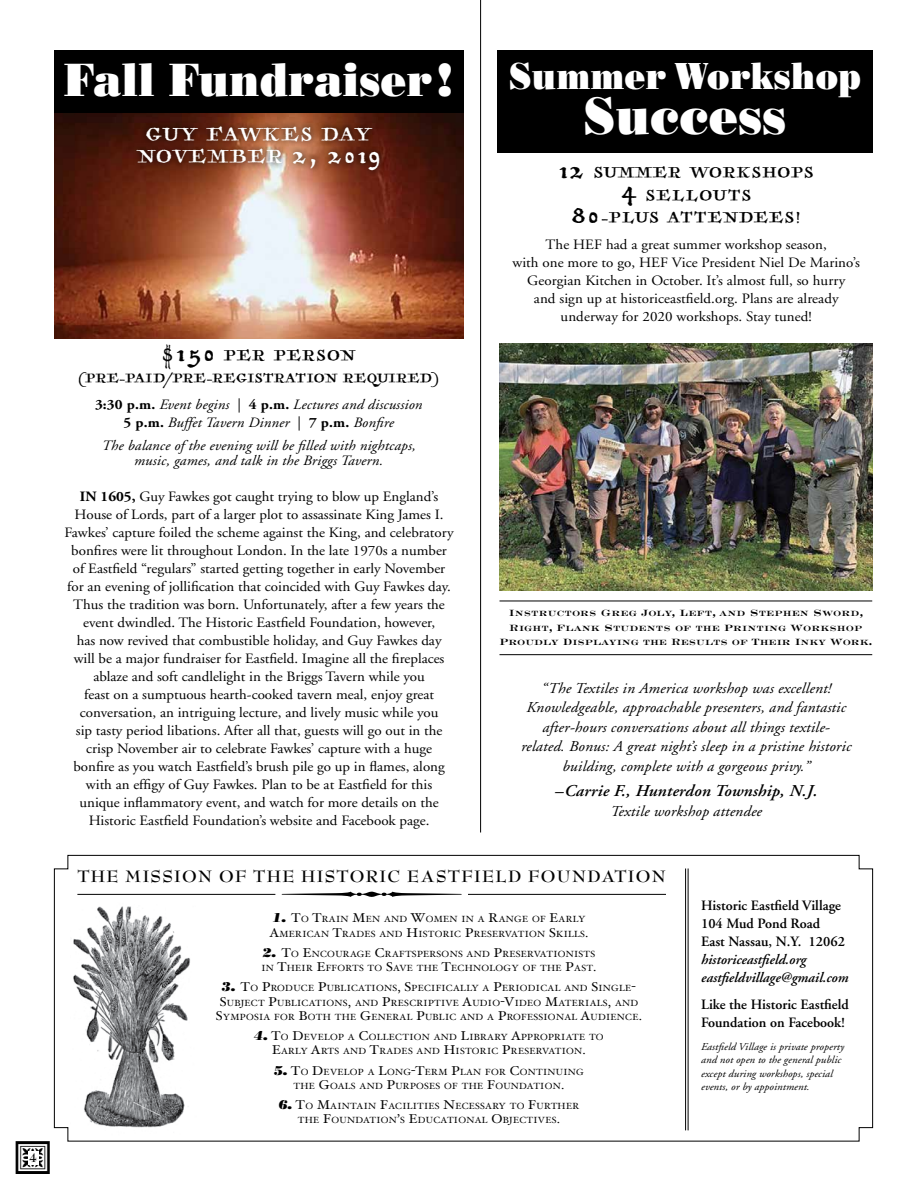
<style>
.page{position:relative;width:918px;height:1188px;background:#fff}
.page>*{position:absolute;margin:0;border:0;box-sizing:border-box;transform-origin:0 0}
.t1{font:52.5px "Bodoni Poster";letter-spacing:.01em;color:#fff;scale:.9 1}
.t2{font:46.5px "Bodoni Poster";letter-spacing:.01em;color:#fff;scale:.9 1}
.t3{font:24px/22.5px "Antiquarian";letter-spacing:.095em;color:#fff;text-align:center}
.t4{font:19.5px/22.5px "Antiquarian";letter-spacing:.095em;color:#000;text-align:center}
.t5{font:700 18px "Bernhard Modern";letter-spacing:.07em;color:#000;scale:1.05 1}
.t6{font:16.5px "Antiquarian";letter-spacing:.055em;color:#000}
.t7{font:italic 600 16.5px "Adobe Garamond";letter-spacing:.01em;color:#000;scale:1.05 1}
.t8{font:italic 15px/19.5px "Adobe Garamond";letter-spacing:.01em;color:#000;text-align:center;scale:1.05 1}
.t9{font:14.25px/18px "Adobe Garamond";color:#000;text-align:center;scale:1.05 1}
.t10{font:italic 14.25px/18px "Adobe Garamond";letter-spacing:.01em;color:#000;text-align:center;scale:1.05 1}
.t11{font:600 14.25px/18px "Adobe Garamond";color:#000}
.t12{font:italic 600 14.25px/18px "Adobe Garamond";color:#000}
.t13{font:13.5px/14.5px "Engravers LH Bold Face";color:#000;text-align:center}
.t14{font:700 13.5px "Bernhard Modern";color:#000}
.t15{font:italic 10.5px/13.5px "Adobe Garamond";letter-spacing:.01em;color:#000;scale:1.05 1}
.t16{font:8.85px/14.2px "Hoefler Text";letter-spacing:.03em;color:#000;text-align:center;scale:1.05 1}
.s1{font-size:36px}
.s2{font-size:28.5px}
.s3{font-weight:700;font-style:normal}
.s4{font-style:normal}
.s5{font-weight:700}
.s6{font-family:"Bodoni Poster";font-style:italic;font-size:12.75px}
.s7{font-size:12.75px}
</style>
<div class="page">
<svg style="left:54px;top:855px;width:819px;height:287px"></svg>
<hr style="left:688px;top:868px;width:1px;height:262px;background:#000">
<hr style="left:685px;top:868px;width:1px;height:262px;background:#000">
<img style="left:70px;top:903px;width:126px;height:233px">
<hr style="left:77px;top:894px;width:198px;height:1px;background:#000">
<hr style="left:468px;top:894px;width:198px;height:1px;background:#000">
<img style="left:54px;top:113px;width:410px;height:225px">
<img style="left:500px;top:344px;width:373px;height:246px">
<div style="left:54px;top:50px;width:410px;height:63px;background:#000"></div>
<div style="left:497px;top:50px;width:376px;height:103px;background:#000"></div>
<div style="left:130px;top:120px;width:256px;height:57px;background:#000;opacity:.85"></div>
<hr style="left:480px;top:0;width:1px;height:832px;background:#000">
<hr style="left:500px;top:601px;width:372px;height:1px;background:#000">
<hr style="left:500px;top:654px;width:372px;height:1px;background:#000">
<svg style="left:282px;top:892px;width:180px;height:5px"></svg>
<p class="t14" style="left:29px;top:1151px;width:9px">4</p>
<h2 class="t2" style="left:65px;top:51px;width:887px">Fall Fundraiser! <sup>Summer</sup> <sup>Workshop</sup></h2>
<h1 class="t1" style="left:584px;top:83px;width:226px">Success</h1>
<h3 class="t4" style="left:559px;top:159px;width:256px"><span class="s1">12</span> SUMMER WORKSHOPS<br><sup>4</sup> SELLOUTS<br><span class="s1">80</span>-PLUS ATTENDEES!</h3>
<p class="t9" style="left:512px;top:236px;width:333px">The HEF had a great summer workshop season,<br>with one more to go, HEF Vice President Niel De Marino’s Georgian Kitchen in October. It’s almost full, so hurry<br>and sign up at historiceastfield.org. Plans are already underway for 2020 workshops. Stay tuned!</p>
<h3 class="t3" style="left:137px;top:120px;width:245px">GUY FAWKES DAY<br>NOVEMBER <span class="s1">2, 2019</span></h3>
<h3 class="t4" style="left:162px;top:342px;width:194px"><span class="s2">$</span><span class="s1">150</span> PER PERSON</h3>
<p class="t6" style="left:79px;top:367px;width:362px">(PRE-PAID/PRE-REGISTRATION REQUIRED)</p>
<p class="t10" style="left:95px;top:396px;width:313px"><span class="s3">3:30 p.m.</span> Event begins <span class="s4">|</span> <span class="s3">4 p.m.</span> Lectures and discussion<br><span class="s3">5 p.m.</span> Buffet Tavern Dinner <span class="s4">|</span> <span class="s3">7 p.m.</span> Bonfire</p>
<p class="t10" style="left:102px;top:439px;width:301px;line-height:15px">The balance of the evening will be filled with nightcaps, music, games, and talk in the Briggs Tavern.</p>
<p class="t9" style="left:65px;top:488px;width:372px"><span class="s5">IN 1605,</span> Guy Fawkes got caught trying to blow up England’s House of Lords, part of a larger plot to assassinate King James I.<br>Fawkes’ capture foiled the scheme against the King, and celebratory bonfires were lit throughout London. In the late 1970s a number of Eastfield “regulars” started getting together in early November for an evening of jollification that coincided with Guy Fawkes day.<br>Thus the tradition was born. Unfortunately, after a few years the event dwindled. The Historic Eastfield Foundation, however,<br>has now revived that combustible holiday, and Guy Fawkes day will be a major fundraiser for Eastfield. Imagine all the fireplaces ablaze and soft candlelight in the Briggs Tavern while you<br>feast on a sumptuous hearth-cooked tavern meal, enjoy great conversation, an intriguing lecture, and lively music while you<br>sip tasty period libations. After all that, guests will go out in the crisp November air to celebrate Fawkes’ capture with a huge bonfire as you watch Eastfield’s brush pile go up in flames, along with an effigy of Guy Fawkes. Plan to be at Eastfield for this unique inflammatory event, and watch for more details on the Historic Eastfield Foundation’s website and Facebook page.</p>
<p class="t13" style="left:500px;top:605px;width:375px">Instructors Greg Joly, Left, and Stephen Sword,<br>Right, Flank Students of the Printing Workshop<br>Proudly Displaying the Results of Their Inky Work.</p>
<p class="t8" style="left:521px;top:679px;width:316px">“The Textiles in America workshop was excellent!<br>Knowledgeable, approachable presenters, and fantastic after-hours conversations about all things textile&shy;related. Bonus: A great night’s sleep in a pristine historic building, complete with a gorgeous privy.”</p>
<p class="t7" style="left:555px;top:782px;width:252px">–Carrie F., Hunterdon Township, N.J.</p>
<p class="t8" style="left:610px;top:802px;width:146px">Textile workshop attendee</p>
<p class="t5" style="left:77px;top:867px;width:562px">THE MISSION OF THE HISTORIC EASTFIELD FOUNDATION</p>
<p class="t16" style="left:269px;top:912px;width:305px"><span class="s6">1.</span> <span class="s7">T</span>O <span class="s7">T</span>RAIN <span class="s7">M</span>EN AND <span class="s7">W</span>OMEN IN A <span class="s7">R</span>ANGE OF <span class="s7">E</span>ARLY<br><span class="s7">A</span>MERICAN <span class="s7">T</span>RADES AND <span class="s7">H</span>ISTORIC <span class="s7">P</span>RESERVATION <span class="s7">S</span>KILLS<span class="s7">.</span></p>
<p class="t16" style="left:261px;top:947px;width:321px;text-align:left"><span class="s6">2.</span> <span class="s7">T</span>O <span class="s7">E</span>NCOURAGE <span class="s7">C</span>RAFTSPERSONS AND <span class="s7">P</span>RESERVATIONISTS<br>IN <span class="s7">T</span>HEIR <span class="s7">E</span>FFORTS TO <span class="s7">S</span>AVE THE <span class="s7">T</span>ECHNOLOGY OF THE <span class="s7">P</span>AST<span class="s7">.</span></p>
<p class="t16" style="left:222px;top:981px;width:396px"><span class="s6">3.</span> <span class="s7">T</span>O <span class="s7">P</span>RODUCE <span class="s7">P</span>UBLICATIONS<span class="s7">, S</span>PECIFICALLY A <span class="s7">P</span>ERIODICAL AND <span class="s7">S</span>INGLE<span class="s7">-</span></p>
<p class="t16" style="left:220px;top:995px;width:400px"><span class="s7">S</span>UBJECT <span class="s7">P</span>UBLICATIONS<span class="s7">,</span> AND <span class="s7">P</span>RESCRIPTIVE <span class="s7">A</span>UDIO<span class="s7">-V</span>IDEO <span class="s7">M</span>ATERIALS<span class="s7">,</span> AND</p>
<p class="t16" style="left:216px;top:1010px;width:104px"><span class="s7">S</span>YMPOSIA FOR <span class="s7">B</span>OTH</p>
<p class="t16" style="left:335px;top:1010px;width:294px">THE <span class="s7">G</span>ENERAL <span class="s7">P</span>UBLIC AND A <span class="s7">P</span>ROFESSIONAL <span class="s7">A</span>UDIENCE<span class="s7">.</span></p>
<p class="t16" style="left:254px;top:1030px;width:334px"><span class="s6">4.</span> <span class="s7">T</span>O <span class="s7">D</span>EVELOP A <span class="s7">C</span>OLLECTION AND <span class="s7">L</span>IBRARY <span class="s7">A</span>PPROPRIATE TO<br><span class="s7">E</span>ARLY <span class="s7">A</span>RTS AND <span class="s7">T</span>RADES AND <span class="s7">H</span>ISTORIC <span class="s7">P</span>RESERVATION<span class="s7">.</span></p>
<p class="t16" style="left:274px;top:1064px;width:297px"><span class="s6">5.</span> <span class="s7">T</span>O <span class="s7">D</span>EVELOP A <span class="s7">L</span>ONG<span class="s7">-T</span>ERM <span class="s7">P</span>LAN FOR <span class="s7">C</span>ONTINUING<br>THE <span class="s7">G</span>OALS AND <span class="s7">P</span>URPOSES OF THE <span class="s7">F</span>OUNDATION<span class="s7">.</span></p>
<p class="t16" style="left:279px;top:1099px;width:288px"><span class="s6">6.</span> <span class="s7">T</span>O <span class="s7">M</span>AINTAIN <span class="s7">F</span>ACILITIES <span class="s7">N</span>ECESSARY TO <span class="s7">F</span>URTHER<br>THE <span class="s7">F</span>OUNDATION<span class="s7">’</span>S <span class="s7">E</span>DUCATIONAL <span class="s7">O</span>BJECTIVES<span class="s7">.</span></p>
<p class="t11" style="left:701px;top:897px;width:145px">Historic Eastfield Village<br>104 Mud Pond Road<br>East Nassau, N.Y. 12062</p>
<p class="t12" style="left:701px;top:951px;width:149px">historiceastfield.org eastfieldvillage@gmail.com</p>
<p class="t11" style="left:701px;top:996px;width:149px">Like the Historic Eastfield<br>Foundation on Facebook!</p>
<p class="t15" style="left:701px;top:1040px;width:138px">Eastfield Village is private property and not open to the general public except during workshops, special events, or by appointment.</p>
</div>
